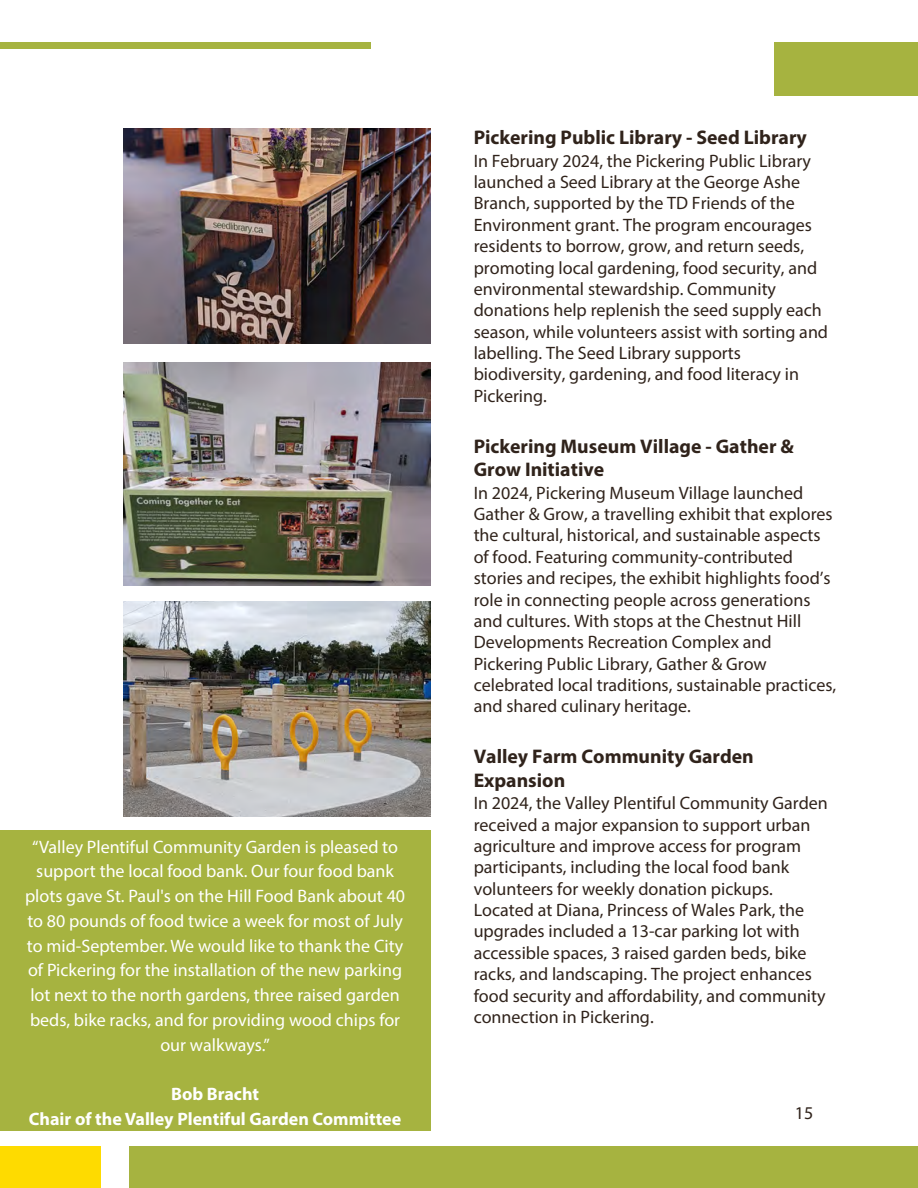
<style>
.page{position:relative;width:918px;height:1188px;background:#fff}
.page>*{position:absolute;margin:0;border:0;box-sizing:border-box;transform-origin:0 0}
.t1{font:700 19.8px/23.7px "Myriad Pro";color:#30231b}
.t2{font:18px/21.3px "Myriad Pro";color:#30231b}
.t3{font:18px/24.8px "Myriad Pro";color:#fff;text-align:center}
.t4{font:700 18px/24.8px "Myriad Pro";color:#fff;text-align:center}
</style>
<div class="page">
<div style="left:0;top:830px;width:430px;height:301px;background:#a6b340"></div>
<div style="left:130px;top:1146px;width:788px;height:42px;background:#a6b340"></div>
<div style="left:0;top:1146px;width:100px;height:42px;background:#fedb00"></div>
<div style="left:775px;top:42px;width:143px;height:54px;background:#a6b340"></div>
<div style="left:0;top:42px;width:370px;height:7px;background:#a6b340"></div>
<img style="left:123px;top:362px;width:307px;height:223px">
<img style="left:123px;top:601px;width:307px;height:215px">
<img style="left:123px;top:128px;width:307px;height:215px">
<p class="t3" style="left:25px;top:836px;width:382px">“Valley Plentiful Community Garden is pleased to support the local food bank. Our four food bank plots gave St. Paul's on the Hill Food Bank about 40 to 80 pounds of food twice a week for most of July to mid-September. We would like to thank the City of Pickering for the installation of the new parking lot next to the north gardens, three raised garden beds, bike racks, and for providing wood chips for our walkways.”</p>
<h4 class="t4" style="left:29px;top:1083px;width:374px">Bob Bracht<br>Chair of the Valley Plentiful Garden Committee</h4>
<h3 class="t1" style="left:474px;top:127px;width:335px">Pickering Public Library - Seed Library</h3>
<p class="t2" style="left:474px;top:152px;width:356px">In February 2024, the Pickering Public Library launched a Seed Library at the George Ashe Branch, supported by the TD Friends of the Environment grant. The program encourages residents to borrow, grow, and return seeds, promoting local gardening, food security, and environmental stewardship. Community donations help replenish the seed supply each season, while volunteers assist with sorting and labelling. The Seed Library supports biodiversity, gardening, and food literacy in Pickering.</p>
<h3 class="t1" style="left:474px;top:436px;width:322px">Pickering Museum Village - Gather &amp;<br>Grow Initiative</h3>
<p class="t2" style="left:474px;top:484px;width:364px">In 2024, Pickering Museum Village launched Gather &amp; Grow, a travelling exhibit that explores the cultural, historical, and sustainable aspects of food. Featuring community-contributed stories and recipes, the exhibit highlights food’s role in connecting people across generations and cultures. With stops at the Chestnut Hill Developments Recreation Complex and Pickering Public Library, Gather &amp; Grow celebrated local traditions, sustainable practices, and shared culinary heritage.</p>
<h3 class="t1" style="left:474px;top:746px;width:282px">Valley Farm Community Garden<br>Expansion</h3>
<p class="t2" style="left:474px;top:794px;width:356px">In 2024, the Valley Plentiful Community Garden received a major expansion to support urban agriculture and improve access for program participants, including the local food bank volunteers for weekly donation pickups.<br>Located at Diana, Princess of Wales Park, the upgrades included a 13-car parking lot with accessible spaces, 3 raised garden beds, bike racks, and landscaping. The project enhances food security and affordability, and community connection in Pickering.</p>
<p class="t2" style="left:795px;top:1104px;width:20px">15</p>
</div>
